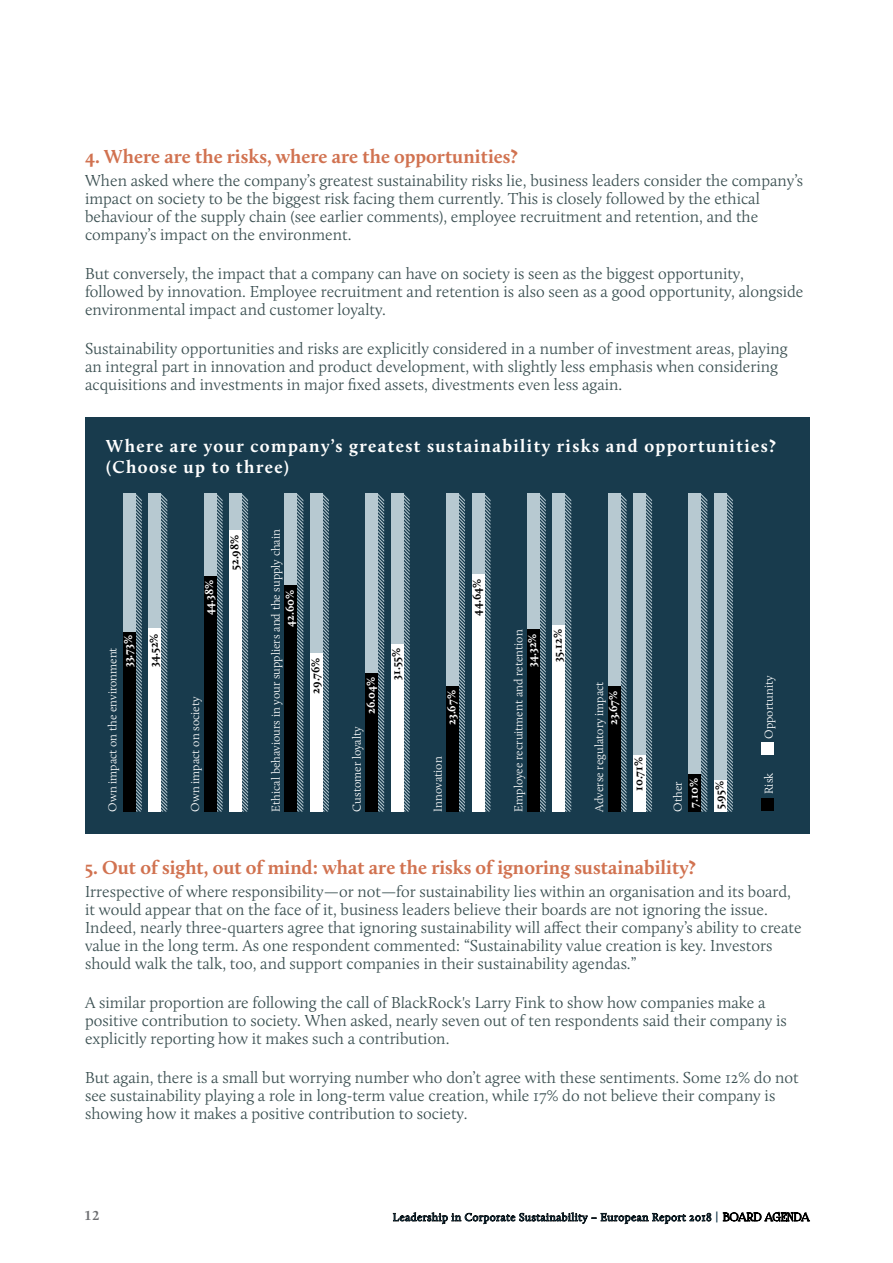
<style>
.page{position:relative;width:893px;height:1263px;background:#fff}
.page>*{position:absolute;margin:0;border:0;box-sizing:border-box;transform-origin:0 0}
.t1{font:700 19.5px "Calluna";color:#d17250}
.t2{font:700 18px/21px "Calluna";letter-spacing:.075em;color:#fff}
.t3{font:300 16.5px/18px "Calluna";color:#3a4f51}
.t4{font:700 13.5px "Calluna";color:#6d6e71}
.t5{font:300 12px "Calluna";color:#fff}
.t6{font:700 12px "Calluna";color:#fff}
.t7{font:700 12px "Calluna";color:#000}
.t8{font:300 11.25px "Calluna";letter-spacing:.04em;color:#183b4d}
.s1{font-family:"Gotham Narrow";font-weight:500;font-size:12px}
.s2{font-family:"Foglihten No 06";font-weight:400;color:#000}
</style>
<div class="page">
<svg style="left:393px;top:1212px;width:318px;height:12px"></svg>
<svg style="left:723px;top:1211px;width:87px;height:10px"></svg>
<div style="left:85px;top:417px;width:725px;height:416px;background:#183b4d"></div>
<div style="left:123px;top:493px;width:12px;height:318px;background:#b7c9d1"></div>
<div style="left:204px;top:493px;width:12px;height:318px;background:#b7c9d1"></div>
<div style="left:285px;top:493px;width:12px;height:318px;background:#b7c9d1"></div>
<div style="left:366px;top:493px;width:12px;height:318px;background:#b7c9d1"></div>
<div style="left:446px;top:493px;width:13px;height:318px;background:#b7c9d1"></div>
<div style="left:123px;top:632px;width:12px;height:179px;background:#000"></div>
<div style="left:204px;top:576px;width:12px;height:235px;background:#000"></div>
<div style="left:285px;top:585px;width:12px;height:226px;background:#000"></div>
<div style="left:366px;top:673px;width:12px;height:138px;background:#000"></div>
<div style="left:446px;top:686px;width:13px;height:125px;background:#000"></div>
<div style="left:527px;top:493px;width:12px;height:318px;background:#b7c9d1"></div>
<div style="left:527px;top:629px;width:12px;height:182px;background:#000"></div>
<svg style="left:135px;top:494px;width:7px;height:317px"></svg>
<svg style="left:216px;top:494px;width:7px;height:317px"></svg>
<svg style="left:297px;top:494px;width:6px;height:317px"></svg>
<svg style="left:378px;top:494px;width:6px;height:317px"></svg>
<svg style="left:459px;top:494px;width:6px;height:317px"></svg>
<svg style="left:539px;top:494px;width:7px;height:318px"></svg>
<div style="left:608px;top:493px;width:12px;height:318px;background:#b7c9d1"></div>
<div style="left:608px;top:686px;width:12px;height:125px;background:#000"></div>
<div style="left:689px;top:493px;width:12px;height:318px;background:#b7c9d1"></div>
<div style="left:689px;top:774px;width:12px;height:37px;background:#000"></div>
<svg style="left:620px;top:494px;width:7px;height:317px"></svg>
<svg style="left:701px;top:494px;width:6px;height:318px"></svg>
<div style="left:149px;top:493px;width:12px;height:318px;background:#b7c9d1"></div>
<div style="left:230px;top:493px;width:12px;height:318px;background:#b7c9d1"></div>
<div style="left:310px;top:493px;width:13px;height:318px;background:#b7c9d1"></div>
<div style="left:391px;top:493px;width:12px;height:318px;background:#b7c9d1"></div>
<div style="left:472px;top:493px;width:12px;height:318px;background:#b7c9d1"></div>
<div style="left:149px;top:628px;width:12px;height:183px;background:#fff"></div>
<div style="left:230px;top:530px;width:12px;height:281px;background:#fff"></div>
<div style="left:310px;top:653px;width:13px;height:158px;background:#fff"></div>
<div style="left:391px;top:644px;width:12px;height:167px;background:#fff"></div>
<div style="left:472px;top:574px;width:12px;height:237px;background:#fff"></div>
<div style="left:553px;top:493px;width:12px;height:318px;background:#b7c9d1"></div>
<div style="left:553px;top:625px;width:12px;height:186px;background:#fff"></div>
<svg style="left:161px;top:494px;width:6px;height:317px"></svg>
<svg style="left:242px;top:494px;width:6px;height:317px"></svg>
<svg style="left:323px;top:494px;width:6px;height:317px"></svg>
<svg style="left:403px;top:494px;width:7px;height:317px"></svg>
<svg style="left:484px;top:494px;width:6px;height:317px"></svg>
<svg style="left:565px;top:494px;width:6px;height:318px"></svg>
<div style="left:634px;top:493px;width:12px;height:318px;background:#b7c9d1"></div>
<div style="left:634px;top:755px;width:12px;height:56px;background:#fff"></div>
<div style="left:714px;top:493px;width:12px;height:318px;background:#b7c9d1"></div>
<div style="left:714px;top:780px;width:12px;height:31px;background:#fff"></div>
<svg style="left:646px;top:494px;width:6px;height:317px"></svg>
<svg style="left:726px;top:494px;width:7px;height:318px"></svg>
<div style="left:762px;top:799px;width:12px;height:12px;background:#000"></div>
<div style="left:762px;top:743px;width:12px;height:12px;background:#fff"></div>
<p class="t1" style="left:85px;top:145px;width:434px">4. Where are the risks, where are the opportunities?</p>
<p class="t3" style="left:85px;top:171px;width:719px">When asked where the company’s greatest sustainability risks lie, business leaders consider the company’s impact on society to be the biggest risk facing them currently. This is closely followed by the ethical behaviour of the supply chain (see earlier comments), employee recruitment and retention, and the company’s impact on the environment.</p>
<p class="t3" style="left:85px;top:264px;width:720px">But conversely, the impact that a company can have on society is seen as the biggest opportunity, followed by innovation. Employee recruitment and retention is also seen as a good opportunity, alongside environmental impact and customer loyalty.</p>
<p class="t3" style="left:85px;top:340px;width:704px">Sustainability opportunities and risks are explicitly considered in a number of investment areas, playing an integral part in innovation and product development, with slightly less emphasis when considering acquisitions and investments in major fixed assets, divestments even less again.</p>
<p class="t2" style="left:106px;top:435px;width:671px">Where are your company’s greatest sustainability risks and opportunities? (Choose up to three)</p>
<p class="t6" style="left:121px;top:667px;width:34px;rotate:-90deg">33.73%</p>
<p class="t5" style="left:105px;top:811px;width:166px;rotate:-90deg">Own impact on the environment</p>
<p class="t7" style="left:146px;top:667px;width:35px;rotate:-90deg">34.52%</p>
<p class="t5" style="left:269px;top:811px;width:284px;rotate:-90deg">Ethical behaviours in your suppliers and the supply chain</p>
<p class="t7" style="left:227px;top:570px;width:37px;rotate:-90deg">52.98%</p>
<p class="t6" style="left:202px;top:615px;width:37px;rotate:-90deg">44.38%</p>
<p class="t6" style="left:282px;top:627px;width:39px;rotate:-90deg">42.60%</p>
<p class="t5" style="left:188px;top:811px;width:116px;rotate:-90deg">Own impact on society</p>
<p class="t7" style="left:308px;top:694px;width:38px;rotate:-90deg">29.76%</p>
<p class="t7" style="left:389px;top:680px;width:33px;rotate:-90deg">31.55%</p>
<p class="t6" style="left:363px;top:714px;width:39px;rotate:-90deg">26.04%</p>
<p class="t5" style="left:350px;top:811px;width:86px;rotate:-90deg">Customer loyalty</p>
<p class="t7" style="left:469px;top:615px;width:39px;rotate:-90deg">44.64%</p>
<p class="t6" style="left:444px;top:725px;width:36px;rotate:-90deg">23.67%</p>
<p class="t5" style="left:430px;top:811px;width:56px;rotate:-90deg">Innovation</p>
<p class="t5" style="left:511px;top:811px;width:183px;rotate:-90deg">Employee recruitment and retention</p>
<p class="t6" style="left:525px;top:667px;width:35px;rotate:-90deg">34.32%</p>
<p class="t7" style="left:550px;top:662px;width:34px;rotate:-90deg">35.12%</p>
<p class="t5" style="left:592px;top:811px;width:132px;rotate:-90deg">Adverse regulatory impact</p>
<p class="t6" style="left:606px;top:725px;width:36px;rotate:-90deg">23.67%</p>
<p class="t7" style="left:631px;top:791px;width:35px;rotate:-90deg">10.71%</p>
<p class="t5" style="left:761px;top:739px;width:65px;rotate:-90deg">Opportunity</p>
<p class="t5" style="left:671px;top:811px;width:32px;rotate:-90deg">Other</p>
<p class="t5" style="left:761px;top:794px;width:23px;rotate:-90deg">Risk</p>
<p class="t6" style="left:686px;top:808px;width:31px;rotate:-90deg">7.10%</p>
<p class="t7" style="left:712px;top:809px;width:30px;rotate:-90deg">5.95%</p>
<p class="t1" style="left:85px;top:856px;width:612px">5. Out of sight, out of mind: what are the risks of ignoring sustainability?</p>
<p class="t3" style="left:85px;top:882px;width:718px">Irrespective of where responsibility—or not—for sustainability lies within an organisation and its board, it would appear that on the face of it, business leaders believe their boards are not ignoring the issue.<br>Indeed, nearly three-quarters agree that ignoring sustainability will affect their company’s ability to create value in the long term. As one respondent commented: “Sustainability value creation is key. Investors should walk the talk, too, and support companies in their sustainability agendas.”</p>
<p class="t3" style="left:85px;top:993px;width:703px">A similar proportion are following the call of BlackRock's Larry Fink to show how companies make a positive contribution to society. When asked, nearly seven out of ten respondents said their company is explicitly reporting how it makes such a contribution.</p>
<p class="t3" style="left:85px;top:1068px;width:715px">But again, there is a small but worrying number who don’t agree with these sentiments. Some 12% do not see sustainability playing a role in long-term value creation, while 17% do not believe their company is showing how it makes a positive contribution to society.</p>
<p class="t4" style="left:85px;top:1207px;width:16px">12</p>
<p class="t8" style="left:393px;top:1210px;width:418px">Leadership in Corporate Sustainability – European Report 2018 <span class="s1">|</span> <span class="s2">BOARD AGENDA</span></p>
</div>
